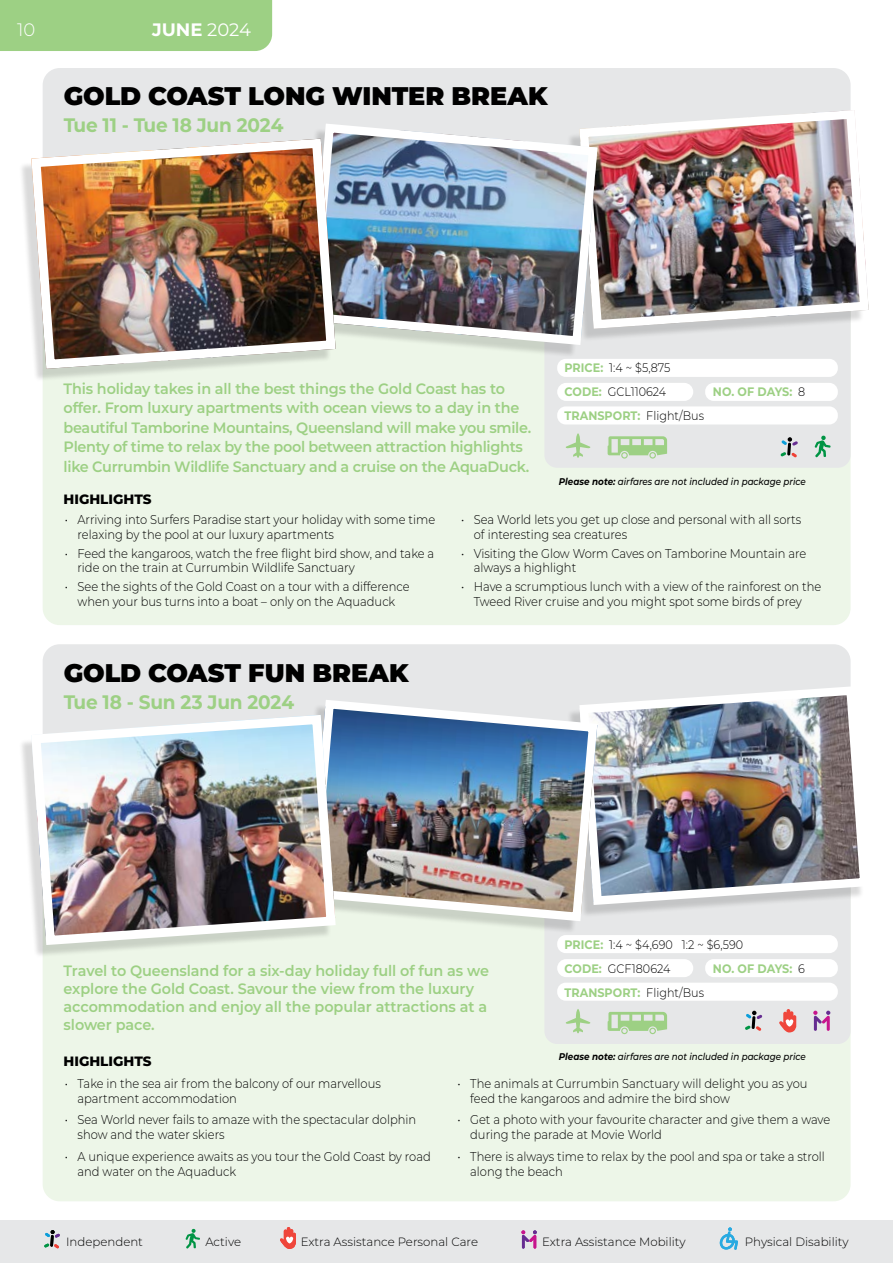
<style>
.page{position:relative;width:893px;height:1263px;background:#fff}
.page>*{position:absolute;margin:0;border:0;box-sizing:border-box;transform-origin:0 0}
.t1{font:900 25.5px "Montserrat";letter-spacing:-.005em;color:#000}
.t2{font:700 19.5px "Montserrat";letter-spacing:-.015em;color:#9dd084;scale:.95 1}
.t3{font:700 18px "Montserrat";color:#fff}
.t4{font:300 18px "Montserrat";color:#fff}
.t5{font:600 15px/19.5px "Montserrat";letter-spacing:-.015em;color:#9dd084;scale:.96 1}
.t6{font:800 13.5px "Montserrat";color:#000}
.t7{font:300 12.75px/15px "Montserrat";color:#000;scale:.9 1}
.t8{font:300 12.3px/24px "Montserrat";letter-spacing:.005em;color:#000;scale:.91 1}
.t9{font:700 12.3px "Montserrat";letter-spacing:.005em;color:#9dd084;scale:.91 1}
.t10{font:300 12px "Montserrat";color:#000}
.t11{font:italic 500 9.75px "Montserrat";color:#000;scale:.9 1}
.s1{font-weight:400}
.s2{font-weight:700;color:#9dd084}
.s3{font-weight:300;color:#000}
.s4{font-weight:700}
</style>
<div class="page">
<div style="left:0;top:0;width:272px;height:51px;background:#9dd084"></div>
<div style="left:0;top:1220px;width:893px;height:43px;background:#e6e7e8"></div>
<svg style="left:44px;top:1230px;width:16px;height:18px"></svg>
<svg style="left:280px;top:1227px;width:16px;height:22px"></svg>
<svg style="left:521px;top:1230px;width:16px;height:18px"></svg>
<svg style="left:720px;top:1227px;width:18px;height:23px"></svg>
<svg style="left:186px;top:1229px;width:14px;height:19px"></svg>
<div style="left:43px;top:644px;width:808px;height:162px;background:#e6e7e8;border-radius:17px"></div>
<div style="left:43px;top:793px;width:808px;height:408px;background:#edf6e8;border-radius:17px"></div>
<div style="left:544px;top:801px;width:307px;height:243px;background:#e6e7e8;border-radius:13px"></div>
<div style="left:567px;top:690px;width:297px;height:228px;background:#000;opacity:.15"></div>
<img style="left:575px;top:686px;width:289px;height:223px">
<div style="left:296px;top:704px;width:297px;height:230px;background:#000;opacity:.15"></div>
<img style="left:304px;top:695px;width:298px;height:231px">
<div style="left:19px;top:719px;width:312px;height:239px;background:#000;opacity:.15"></div>
<img style="left:27px;top:710px;width:313px;height:240px">
<div style="left:557px;top:935px;width:281px;height:18px;background:#fff;border-radius:9px"></div>
<div style="left:557px;top:959px;width:136px;height:18px;background:#fff;border-radius:9px"></div>
<div style="left:705px;top:959px;width:133px;height:18px;background:#fff;border-radius:9px"></div>
<div style="left:557px;top:983px;width:281px;height:18px;background:#fff;border-radius:9px"></div>
<svg style="left:779px;top:1009px;width:17px;height:23px"></svg>
<svg style="left:813px;top:1011px;width:17px;height:20px"></svg>
<svg style="left:745px;top:1010px;width:17px;height:21px"></svg>
<div style="left:43px;top:68px;width:808px;height:162px;background:#e6e7e8;border-radius:17px"></div>
<div style="left:43px;top:217px;width:808px;height:408px;background:#edf6e8;border-radius:17px"></div>
<div style="left:544px;top:225px;width:307px;height:243px;background:#e6e7e8;border-radius:13px"></div>
<div style="left:567px;top:114px;width:297px;height:227px;background:#000;opacity:.15"></div>
<img style="left:575px;top:110px;width:294px;height:223px">
<div style="left:296px;top:128px;width:297px;height:230px;background:#000;opacity:.15"></div>
<img style="left:304px;top:119px;width:298px;height:230px">
<div style="left:19px;top:143px;width:312px;height:239px;background:#000;opacity:.15"></div>
<img style="left:27px;top:134px;width:313px;height:240px">
<div style="left:557px;top:359px;width:281px;height:18px;background:#fff;border-radius:9px"></div>
<div style="left:557px;top:383px;width:136px;height:18px;background:#fff;border-radius:9px"></div>
<div style="left:705px;top:383px;width:133px;height:18px;background:#fff;border-radius:9px"></div>
<div style="left:557px;top:406px;width:281px;height:18px;background:#fff;border-radius:9px"></div>
<svg style="left:608px;top:436px;width:59px;height:23px"></svg>
<svg style="left:608px;top:1012px;width:59px;height:22px"></svg>
<svg style="left:780px;top:437px;width:18px;height:20px"></svg>
<svg style="left:815px;top:436px;width:15px;height:21px"></svg>
<svg style="left:566px;top:433px;width:24px;height:25px"></svg>
<svg style="left:566px;top:1009px;width:24px;height:24px"></svg>
<h3 class="t4" style="left:17px;top:17px;width:20px">10</h3>
<h3 class="t3" style="left:152px;top:17px;width:100px">JUNE <span class="s1">2024</span></h3>
<h1 class="t1" style="left:64px;top:77px;width:485px">GOLD COAST LONG WINTER BREAK</h1>
<h2 class="t2" style="left:64px;top:111px;width:233px">Tue 11 - Tue 18 Jun 2024</h2>
<p class="t5" style="left:64px;top:378px;width:489px">This holiday takes in all the best things the Gold Coast has to offer. From luxury apartments with ocean views to a day in the beautiful Tamborine Mountains, Queensland will make you smile.<br>Plenty of time to relax by the pool between attraction highlights like Currumbin Wildlife Sanctuary and a cruise on the AquaDuck.</p>
<p class="t6" style="left:64px;top:489px;width:90px">HIGHLIGHTS</p>
<p class="t8" style="left:564px;top:356px;width:118px"><span class="s2">PRICE:</span> 1:4 ~ $5,875<br><span class="s2">CODE:</span> GCL110624</p>
<p class="t9" style="left:564px;top:407px;width:155px">TRANSPORT: <span class="s3">Flight/Bus</span></p>
<p class="t9" style="left:713px;top:383px;width:103px">NO. OF DAYS: <span class="s3">8</span></p>
<p class="t11" style="left:559px;top:474px;width:276px"><span class="s4">Please note:</span> airfares are not included in package price</p>
<p class="t7" style="left:78px;top:512px;width:399px;text-indent:-13px">• Arriving into Surfers Paradise start your holiday with some time relaxing by the pool at our luxury apartments</p>
<p class="t7" style="left:78px;top:545px;width:398px;text-indent:-13px">• Feed the kangaroos, watch the free flight bird show, and take a ride on the train at Currumbin Wildlife Sanctuary</p>
<p class="t7" style="left:65px;top:579px;width:385px;text-align:center">• See the sights of the Gold Coast on a tour with a difference when your bus turns into a boat – only on the Aquaduck</p>
<h1 class="t1" style="left:64px;top:653px;width:346px">GOLD COAST FUN BREAK</h1>
<h2 class="t2" style="left:64px;top:688px;width:244px">Tue 18 - Sun 23 Jun 2024</h2>
<p class="t7" style="left:474px;top:512px;width:365px;text-indent:-13px">• Sea World lets you get up close and personal with all sorts of interesting sea creatures</p>
<p class="t7" style="left:474px;top:545px;width:371px;text-indent:-13px">• Visiting the Glow Worm Caves on Tamborine Mountain are always a highlight</p>
<p class="t7" style="left:461px;top:579px;width:402px;text-align:center">• Have a scrumptious lunch with a view of the rainforest on the<br>Tweed River cruise and you might spot some birds of prey</p>
<p class="t5" style="left:64px;top:961px;width:445px;line-height:18px">Travel to Queensland for a six-day holiday full of fun as we explore the Gold Coast. Savour the view from the luxury accommodation and enjoy all the popular attractions at a slower pace.</p>
<p class="t6" style="left:64px;top:1051px;width:90px">HIGHLIGHTS</p>
<p class="t8" style="left:564px;top:932px;width:198px"><span class="s2">PRICE:</span> 1:4 ~ $4,690 1:2 ~ $6,590<br><span class="s2">CODE:</span> GCF180624</p>
<p class="t9" style="left:713px;top:959px;width:103px">NO. OF DAYS: <span class="s3">6</span></p>
<p class="t9" style="left:564px;top:983px;width:155px">TRANSPORT: <span class="s3">Flight/Bus</span></p>
<p class="t11" style="left:559px;top:1049px;width:276px"><span class="s4">Please note:</span> airfares are not included in package price</p>
<p class="t7" style="left:78px;top:1075px;width:339px;text-indent:-13px">• Take in the sea air from the balcony of our marvellous apartment accommodation</p>
<p class="t7" style="left:78px;top:1112px;width:378px;text-indent:-13px">• Sea World never fails to amaze with the spectacular dolphin show and the water skiers</p>
<p class="t7" style="left:78px;top:1148px;width:394px;text-indent:-13px">• A unique experience awaits as you tour the Gold Coast by road and water on the Aquaduck</p>
<p class="t7" style="left:470px;top:1075px;width:376px;text-indent:-13px">• The animals at Currumbin Sanctuary will delight you as you feed the kangaroos and admire the bird show</p>
<p class="t7" style="left:470px;top:1112px;width:402px;text-indent:-13px">• Get a photo with your favourite character and give them a wave during the parade at Movie World</p>
<p class="t7" style="left:470px;top:1148px;width:396px;text-indent:-13px">• There is always time to relax by the pool and spa or take a stroll along the beach</p>
<p class="t10" style="left:66px;top:1233px;width:78px">Independent</p>
<p class="t10" style="left:205px;top:1233px;width:37px">Active</p>
<p class="t10" style="left:301px;top:1233px;width:179px">Extra Assistance Personal Care</p>
<p class="t10" style="left:542px;top:1233px;width:145px">Extra Assistance Mobility</p>
<p class="t10" style="left:745px;top:1233px;width:105px">Physical Disability</p>
</div>
